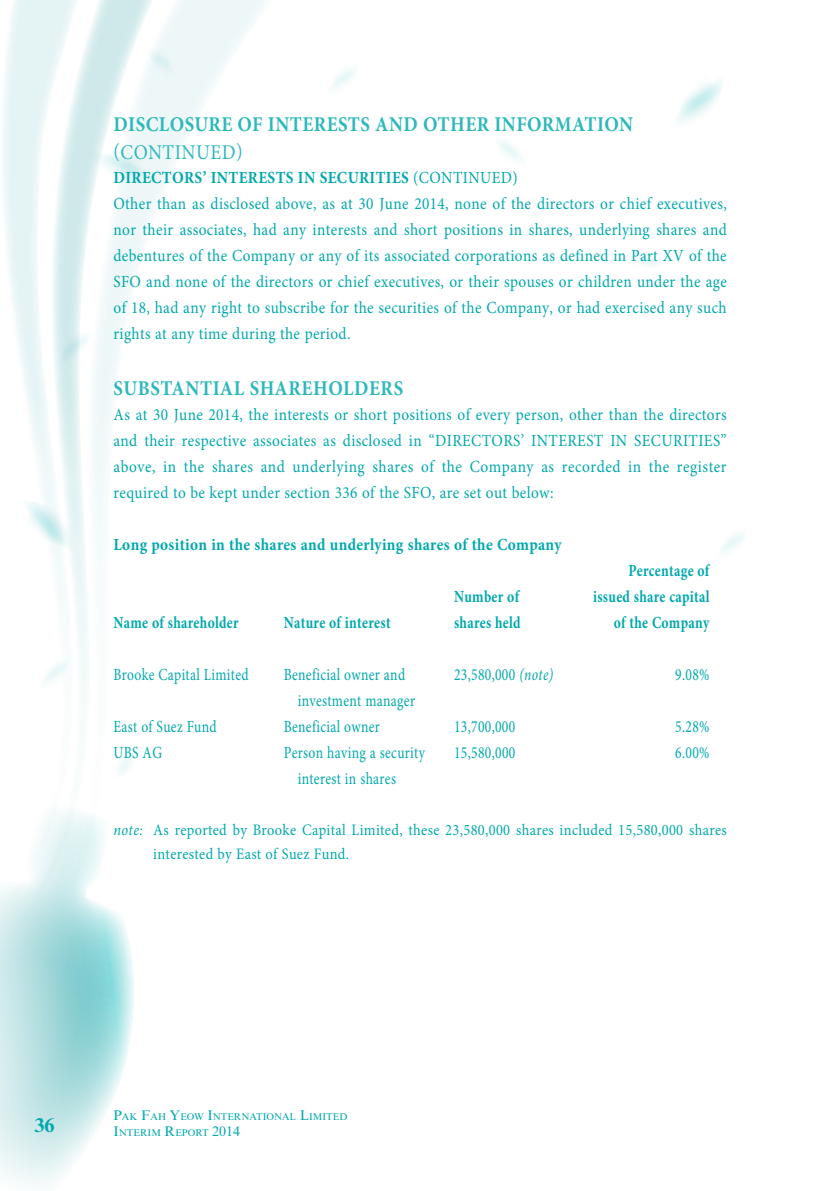
<style>
.page{position:relative;width:840px;height:1191px;background:#fff}
.page>*{position:absolute;margin:0;border:0;box-sizing:border-box;transform-origin:0 0}
.t1{font:700 21px "Minion Pro";letter-spacing:.02em;color:#2cb8bc;scale:.9 1}
.t2{font:21px "Minion Pro";letter-spacing:.025em;color:#2cb8bc;scale:.9 1}
.t3{font:700 20px "Times New Roman MT Std";color:#00a8ad}
.t4{font:17px/26px "Minion Pro";letter-spacing:.025em;color:#00a8ad;scale:.9 1}
.t5{font:17px "Minion Pro";letter-spacing:.025em;color:#00a8ad;scale:.8 1}
.t6{font:700 17px "Minion Pro";letter-spacing:.02em;color:#00a8ad;scale:.8 1}
.t7{font:700 17px "Minion Pro";letter-spacing:.02em;color:#00a8ad;scale:.9 1}
.t8{font:16px/24px "Minion Pro";letter-spacing:.025em;color:#00a8ad;scale:.9 1}
.t9{font:9.8px "Times New Roman MT Std";color:#00a8ad}
.s1{font-weight:700}
.s2{font-style:italic}
.s3{font-size:14px}
</style>
<div class="page">
<svg style="left:677px;top:81px;width:45px;height:41px"></svg>
<svg style="left:721px;top:533px;width:23px;height:19px"></svg>
<svg style="left:637px;top:255px;width:22px;height:11px"></svg>
<svg style="left:332px;top:69px;width:23px;height:19px"></svg>
<svg style="left:499px;top:141px;width:23px;height:19px"></svg>
<svg style="left:82px;top:0;width:183px;height:775px"></svg>
<svg style="left:3px;top:0;width:79px;height:686px"></svg>
<svg style="left:0;top:809px;width:134px;height:376px"></svg>
<p class="t1" style="left:113px;top:109px;width:578px">DISCLOSURE OF INTERESTS AND OTHER INFORMATION</p>
<p class="t2" style="left:113px;top:138px;width:145px">(CONTINUED)</p>
<p class="t4" style="left:113px;top:165px;width:682px"><span class="s1">DIRECTORS’ INTERESTS IN SECURITIES</span> (CONTINUED)<br>Other than as disclosed above, as at 30 June 2014, none of the directors or chief executives, nor their associates, had any interests and short positions in shares, underlying shares and debentures of the Company or any of its associated corporations as defined in Part XV of the SFO and none of the directors or chief executives, or their spouses or children under the age of 18, had any right to subscribe for the securities of the Company, or had exercised any such rights at any time during the period.</p>
<p class="t1" style="left:113px;top:373px;width:323px">SUBSTANTIAL SHAREHOLDERS</p>
<p class="t4" style="left:113px;top:401px;width:682px;text-align:justify">As at 30 June 2014, the interests or short positions of every person, other than the directors and their respective associates as disclosed in “DIRECTORS’ INTEREST IN SECURITIES” above, in the shares and underlying shares of the Company as recorded in the register required to be kept under section 336 of the SFO, are set out below:</p>
<p class="t7" style="left:113px;top:532px;width:499px">Long position in the shares and underlying shares of the Company</p>
<p class="t6" style="left:628px;top:558px;width:103px">Percentage of</p>
<p class="t6" style="left:454px;top:584px;width:83px">Number of</p>
<p class="t6" style="left:592px;top:584px;width:147px">issued share capital</p>
<p class="t6" style="left:113px;top:610px;width:158px">Name of shareholder</p>
<p class="t6" style="left:283px;top:610px;width:135px">Nature of interest</p>
<p class="t6" style="left:454px;top:610px;width:85px">shares held</p>
<p class="t6" style="left:613px;top:610px;width:121px">of the Company</p>
<p class="t5" style="left:113px;top:663px;width:170px">Brooke Capital Limited</p>
<p class="t5" style="left:283px;top:663px;width:153px">Beneficial owner and</p>
<p class="t5" style="left:454px;top:663px;width:125px">23,580,000 <span class="s2">(note)</span></p>
<p class="t5" style="left:675px;top:663px;width:44px">9.08%</p>
<p class="t5" style="left:297px;top:689px;width:148px">investment manager</p>
<p class="t5" style="left:113px;top:715px;width:130px">East of Suez Fund</p>
<p class="t5" style="left:283px;top:715px;width:122px">Beneficial owner</p>
<p class="t5" style="left:454px;top:715px;width:78px">13,700,000</p>
<p class="t5" style="left:674px;top:715px;width:44px">5.28%</p>
<p class="t5" style="left:113px;top:741px;width:62px">UBS AG</p>
<p class="t5" style="left:283px;top:741px;width:178px">Person having a security</p>
<p class="t5" style="left:454px;top:741px;width:78px">15,580,000</p>
<p class="t5" style="left:674px;top:741px;width:44px">6.00%</p>
<p class="t5" style="left:297px;top:767px;width:124px">interest in shares</p>
<p class="t8" style="left:153px;top:818px;width:638px;text-indent:-40px"><span class="s2">note:</span> As reported by Brooke Capital Limited, these 23,580,000 shares included 15,580,000 shares interested by East of Suez Fund.</p>
<p class="t3" style="left:35px;top:1112px;width:21px">36</p>
<p class="t9" style="left:113px;top:1110px;width:235px"><span class="s3">P</span>AK <span class="s3">F</span>AH <span class="s3">Y</span>EOW <span class="s3">I</span>NTERNATIONAL <span class="s3">L</span>IMITED</p>
<p class="t9" style="left:113px;top:1127px;width:128px"><span class="s3">I</span>NTERIM <span class="s3">R</span>EPORT <span class="s3">2014</span></p>
</div>
